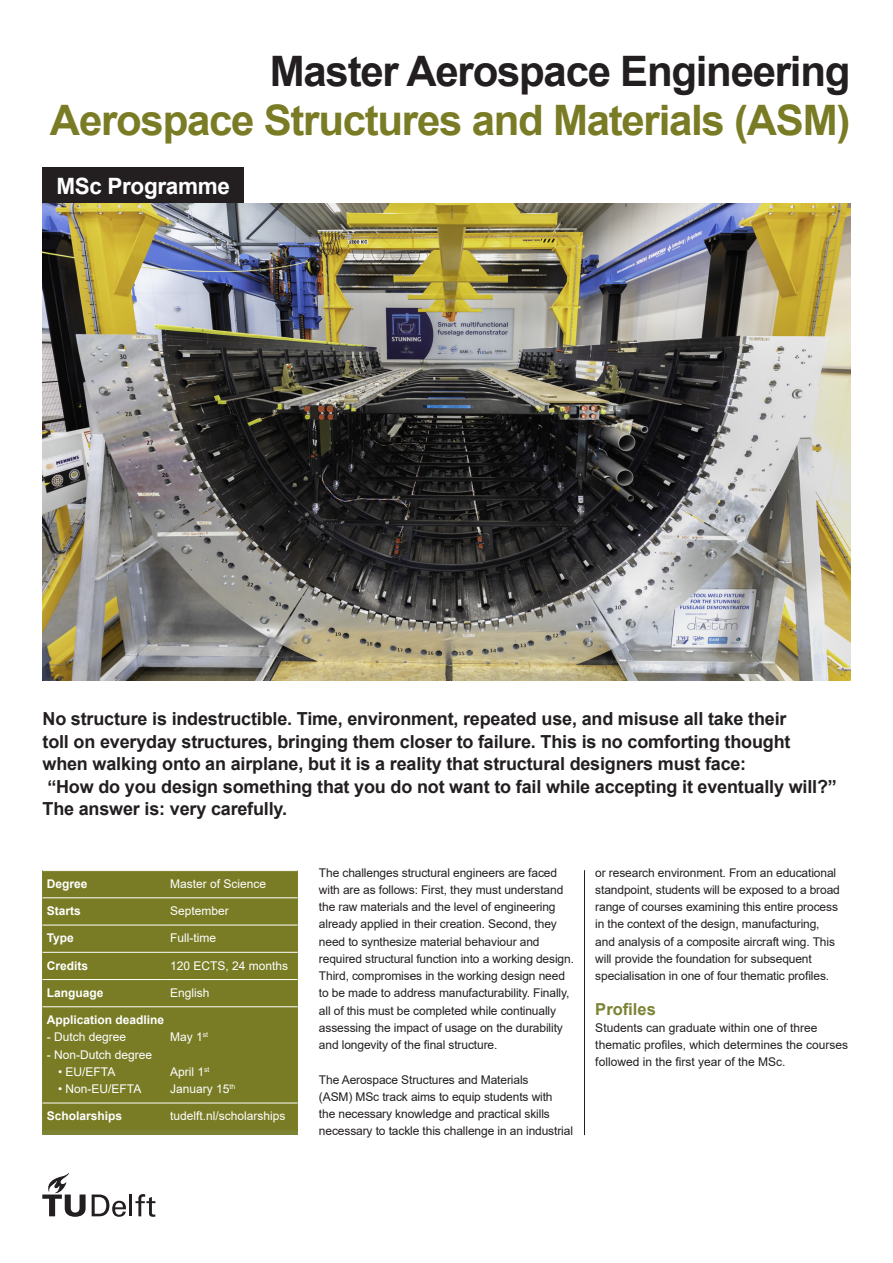
<style>
.page{position:relative;width:893px;height:1263px;background:#fff}
.page>*{position:absolute;margin:0;border:0;box-sizing:border-box;transform-origin:0 0}
.KOP{font:700 42px "Arial";letter-spacing:-.03em;color:#797c25}
.KOP-2{font:700 42px "Arial";letter-spacing:-.03em;color:#231f20}
.t1{font:700 22.5px "Arial";letter-spacing:-.015em;color:#fff}
.Intro{font:700 18px/22.5px "Arial";letter-spacing:-.01em;color:#231f20}
.Body{font:700 16.5px "Arial";color:#7c8333}
.Body-2{font:12px/17.2px "Arial";letter-spacing:-.01em;color:#231f20}
.Body-3{font:12px "Arial";color:#fff}
.t2{font:700 12px "Arial";color:#fff}
</style>
<div class="page">
<hr style="left:129px;top:1194px;width:3px;height:22px;background:#231f20">
<svg style="left:42px;top:1173px;width:44px;height:44px"></svg>
<svg style="left:135px;top:1194px;width:20px;height:23px"></svg>
<svg style="left:92px;top:1194px;width:34px;height:23px"></svg>
<hr style="left:584px;top:870px;width:1px;height:265px;background:#231f20">
<div style="left:43px;top:168px;width:201px;height:36px;background:#231f20"></div>
<div style="left:43px;top:871px;width:255px;height:259px;background:#797c25"></div>
<hr style="left:43px;top:897px;width:123px;height:1px;background:#fff">
<hr style="left:166px;top:897px;width:132px;height:1px;background:#fff">
<hr style="left:43px;top:925px;width:123px;height:1px;background:#fff">
<hr style="left:166px;top:925px;width:132px;height:1px;background:#fff">
<hr style="left:43px;top:952px;width:123px;height:1px;background:#fff">
<hr style="left:166px;top:952px;width:132px;height:1px;background:#fff">
<hr style="left:43px;top:979px;width:123px;height:1px;background:#fff">
<hr style="left:166px;top:979px;width:132px;height:1px;background:#fff">
<hr style="left:43px;top:1006px;width:123px;height:1px;background:#fff">
<hr style="left:166px;top:1006px;width:132px;height:1px;background:#fff">
<hr style="left:43px;top:1103px;width:123px;height:1px;background:#fff">
<hr style="left:166px;top:1103px;width:132px;height:1px;background:#fff">
<img style="left:43px;top:203px;width:807px;height:477px">
<p class="KOP-2" style="left:270px;top:42px;width:582px">Master Aerospace Engineering</p>
<p class="KOP" style="left:50px;top:91px;width:802px">Aerospace Structures and Materials (ASM)</p>
<p class="t1" style="left:56px;top:170px;width:175px">MSc Programme</p>
<p class="Intro" style="left:43px;top:708px;width:796px">No structure is indestructible. Time, environment, repeated use, and misuse all take their<br>toll on everyday structures, bringing them closer to failure. This is no comforting thought when walking onto an airplane, but it is a reality that structural designers must face:<br>“How do you design something that you do not want to fail while accepting it eventually will?” The answer is: very carefully.</p>
<p class="t2" style="left:47px;top:875px;width:42px">Degree</p>
<p class="Body-3" style="left:170px;top:875px;width:98px">Master of Science</p>
<p class="t2" style="left:47px;top:902px;width:36px">Starts</p>
<p class="Body-3" style="left:170px;top:902px;width:60px">September</p>
<p class="t2" style="left:47px;top:930px;width:29px">Type</p>
<p class="Body-3" style="left:170px;top:930px;width:47px">Full-time</p>
<p class="t2" style="left:47px;top:957px;width:43px">Credits</p>
<p class="Body-3" style="left:170px;top:957px;width:120px">120 ECTS, 24 months</p>
<p class="t2" style="left:47px;top:984px;width:58px">Language</p>
<p class="Body-3" style="left:170px;top:984px;width:41px">English</p>
<p class="t2" style="left:47px;top:1011px;width:119px">Application deadline</p>
<p class="Body-3" style="left:47px;top:1029px;width:81px">- Dutch degree</p>
<p class="Body-3" style="left:47px;top:1046px;width:107px">- Non-Dutch degree</p>
<p class="Body-3" style="left:58px;top:1063px;width:59px">• EU/EFTA</p>
<p class="Body-3" style="left:58px;top:1080px;width:85px">• Non-EU/EFTA</p>
<p class="Body-3" style="left:170px;top:1029px;width:40px">May 1<sup>st</sup></p>
<p class="Body-3" style="left:170px;top:1063px;width:41px">April 1<sup>st</sup></p>
<p class="Body-3" style="left:170px;top:1080px;width:67px">January 15<sup>th</sup></p>
<p class="t2" style="left:47px;top:1107px;width:77px">Scholarships</p>
<p class="Body-3" style="left:170px;top:1108px;width:117px">tudelft.nl/scholarships</p>
<p class="Body-2" style="left:319px;top:864px;width:257px">The challenges structural engineers are faced with are as follows: First, they must understand the raw materials and the level of engineering already applied in their creation. Second, they need to synthesize material behaviour and required structural function into a working design.<br>Third, compromises in the working design need to be made to address manufacturability. Finally, all of this must be completed while continually assessing the impact of usage on the durability and longevity of the final structure.</p>
<p class="Body-2" style="left:319px;top:1071px;width:256px">The Aerospace Structures and Materials<br>(ASM) MSc track aims to equip students with<br>the necessary knowledge and practical skills necessary to tackle this challenge in an industrial</p>
<p class="Body-2" style="left:595px;top:864px;width:246px">or research environment. From an educational standpoint, students will be exposed to a broad range of courses examining this entire process in the context of the design, manufacturing, and analysis of a composite aircraft wing. This will provide the foundation for subsequent specialisation in one of four thematic profiles.</p>
<p class="Body" style="left:595px;top:997px;width:62px">Profiles</p>
<p class="Body-2" style="left:595px;top:1019px;width:254px">Students can graduate within one of three thematic profiles, which determines the courses followed in the first year of the MSc.</p>
</div>
